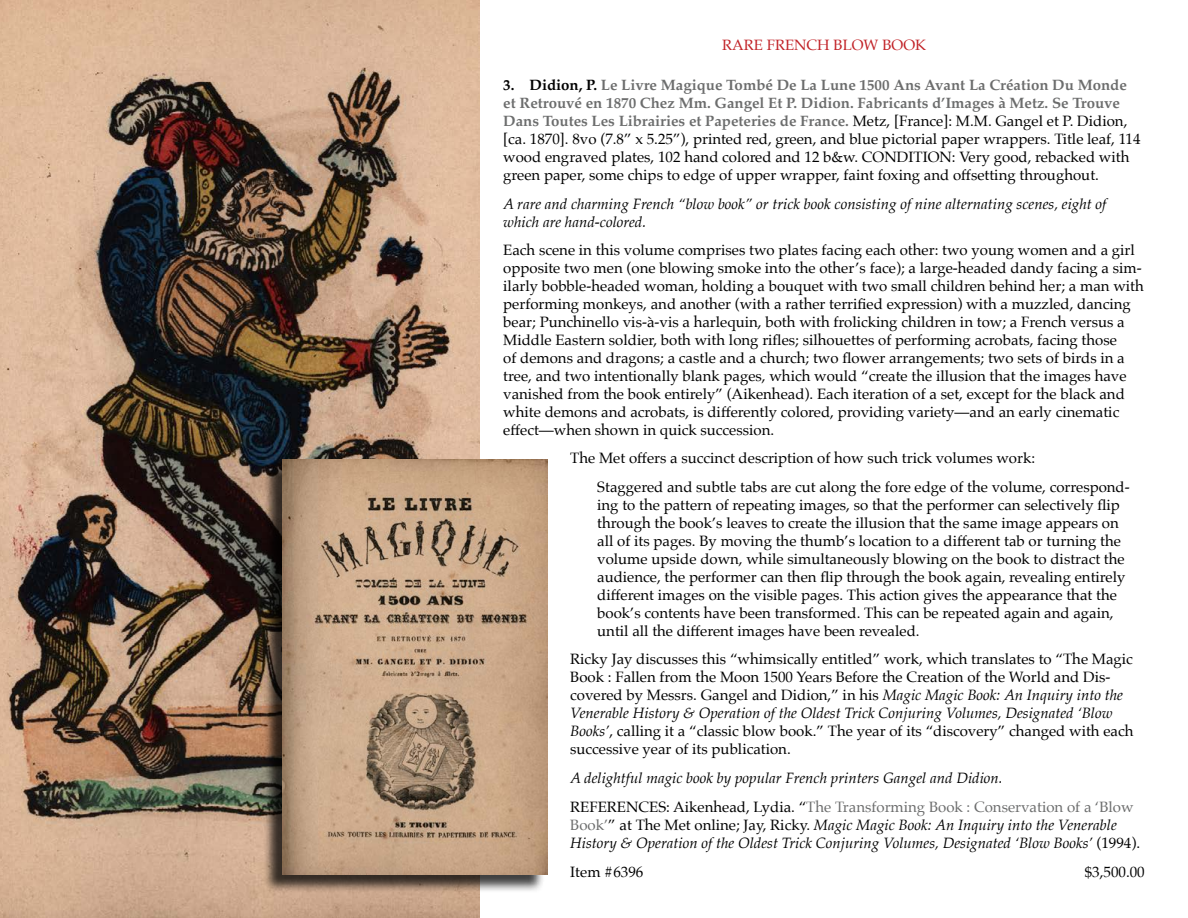
<style>
.page{position:relative;width:1188px;height:918px;background:#fff}
.page>*{position:absolute;margin:0;border:0;box-sizing:border-box;transform-origin:0 0}
.t1{font:15px/18px "Palatino";color:#000}
.t2{font:italic 15px/18px "Palatino";color:#000}
.t3{font:15px "Palatino";color:#c12126}
.s1{font-weight:700}
.s2{font-weight:700;color:#6c6d6d}
.s3{font-style:italic}
.s4{font-style:normal}
.s5{font-style:normal;color:#6c6d6d}
</style>
<div class="page">
<img style="left:0;top:0;width:480px;height:918px">
<div style="left:263px;top:461px;width:282px;height:432px;background:#000;opacity:.75"></div>
<img style="left:282px;top:459px;width:265px;height:415px">
<p class="t3" style="left:722px;top:33px;width:205px">RARE FRENCH BLOW BOOK</p>
<p class="t1" style="left:503px;top:76px;width:639px"><span class="s1">3. Didion, P.</span> <span class="s2">Le Livre Magique Tombé De La Lune 1500 Ans Avant La Création Du Monde et Retrouvé en 1870 Chez Mm. Gangel Et P. Didion. Fabricants d’Images à Metz. Se Trouve Dans Toutes Les Librairies et Papeteries de France.</span> Metz, [France]: M.M. Gangel et P. Didion, [ca. 1870]. 8vo (7.8” x 5.25”), printed red, green, and blue pictorial paper wrappers. Title leaf, 114 wood engraved plates, 102 hand colored and 12 b&amp;w. CONDITION: Very good, rebacked with green paper, some chips to edge of upper wrapper, faint foxing and offsetting throughout.</p>
<p class="t2" style="left:503px;top:194px;width:605px">A rare and charming French “blow book” or trick book consisting of nine alternating scenes, eight of which are hand-colored.</p>
<p class="t1" style="left:503px;top:241px;width:642px">Each scene in this volume comprises two plates facing each other: two young women and a girl opposite two men (one blowing smoke into the other’s face); a large-headed dandy facing a sim&shy;ilarly bobble-headed woman, holding a bouquet with two small children behind her; a man with performing monkeys, and another (with a rather terrified expression) with a muzzled, dancing bear; Punchinello vis-à-vis a harlequin, both with frolicking children in tow; a French versus a Middle Eastern soldier, both with long rifles; silhouettes of performing acrobats, facing those<br>of demons and dragons; a castle and a church; two flower arrangements; two sets of birds in a tree, and two intentionally blank pages, which would “create the illusion that the images have vanished from the book entirely” (Aikenhead). Each iteration of a set, except for the black and white demons and acrobats, is differently colored, providing variety—and an early cinematic effect—when shown in quick succession.</p>
<p class="t1" style="left:597px;top:443px;width:534px;line-height:28.8px;text-indent:-27px">The Met offers a succinct description of how such trick volumes work:<br>Staggered and subtle tabs are cut along the fore edge of the volume, correspond-</p>
<p class="t1" style="left:597px;top:495px;width:530px">ing to the pattern of repeating images, so that the performer can selectively flip through the book’s leaves to create the illusion that the same image appears on all of its pages. By moving the thumb’s location to a different tab or turning the volume upside down, while simultaneously blowing on the book to distract the audience, the performer can then flip through the book again, revealing entirely different images on the visible pages. This action gives the appearance that the book’s contents have been transformed. This can be repeated again and again, until all the different images have been revealed.</p>
<p class="t1" style="left:570px;top:650px;width:565px">Ricky Jay discusses this “whimsically entitled” work, which translates to “The Magic Book : Fallen from the Moon 1500 Years Before the Creation of the World and Dis&shy;covered by Messrs. Gangel and Didion,” in his <span class="s3">Magic Magic Book: An Inquiry into the Venerable History &amp; Operation of the Oldest Trick Conjuring Volumes, Designated ‘Blow Books’</span>, calling it a “classic blow book.” The year of its “discovery” changed with each successive year of its publication.</p>
<p class="t2" style="left:570px;top:763px;width:565px;line-height:28.8px">A delightful magic book by popular French printers Gangel and Didion.<br><span class="s4">REFERENCES: Aikenhead, Lydia. “</span><span class="s5">The Transforming Book : Conservation of a ‘Blow</span></p>
<p class="t2" style="left:570px;top:816px;width:571px"><span class="s5">Book’</span><span class="s4">” at The Met online; Jay, Ricky.</span> Magic Magic Book: An Inquiry into the Venerable<br>History &amp; Operation of the Oldest Trick Conjuring Volumes, Designated ‘Blow Books’ <span class="s4">(1994).</span></p>
<p class="t1" style="left:570px;top:863px;width:75px">Item #6396</p>
<p class="t1" style="left:1085px;top:863px;width:61px">$3,500.00</p>
</div>
